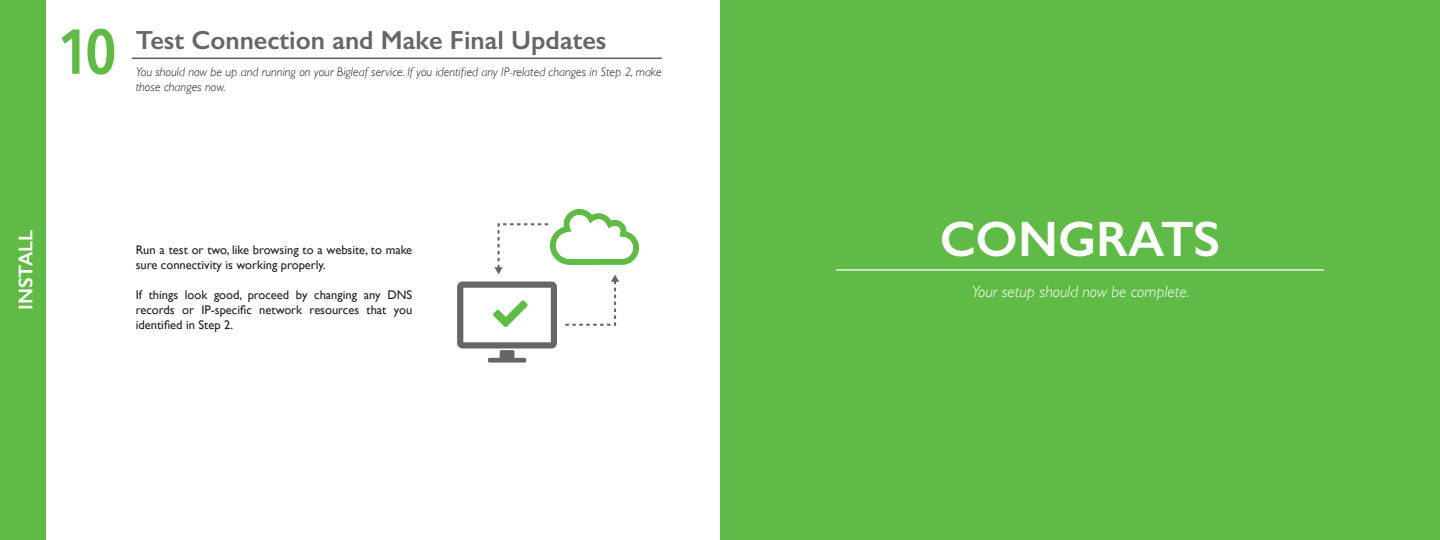
<style>
.page{position:relative;width:1440px;height:540px;background:#fff}
.page>*{position:absolute;margin:0;border:0;box-sizing:border-box;transform-origin:0 0}
.t1{font:600 62.5px "Avenir Next Condensed";color:#60bb46}
.t2{font:600 50px "Gill Sans";color:#fff}
.t3{font:600 26.25px "Gill Sans";color:#666}
.t4{font:600 20px "Gill Sans";color:#fff}
.t5{font:italic 300 16.25px "Gill Sans";color:#fff}
.t6{font:12.5px/15px "Gill Sans";color:#231f20}
.t7{font:italic 300 12.5px/15px "Gill Sans";color:#231f20}
</style>
<div class="page">
<div style="left:0;top:0;width:45px;height:540px;background:#60bb46"></div>
<div style="left:500px;top:350px;width:15px;height:9px;background:#656666;border-radius:2px"></div>
<div style="left:488px;top:358px;width:38px;height:5px;background:#656666"></div>
<svg style="left:457px;top:209px;width:182px;height:140px"></svg>
<div style="left:720px;top:0;width:720px;height:540px;background:#60bb46"></div>
<hr style="left:836px;top:269px;width:488px;height:2px;background:#fff">
<hr style="left:132px;top:58px;width:530px;height:1px;background:#666">
<p class="t1" style="left:58px;top:-2px;width:60px">10</p>
<p class="t3" style="left:136px;top:24px;width:472px">Test Connection and Make Final Updates</p>
<p class="t7" style="left:136px;top:64px;width:527px">You should now be up and running on your Bigleaf service. If you identified any IP-related changes in Step 2, make those changes now.</p>
<p class="t4" style="left:14px;top:310px;width:82px;rotate:-90deg">INSTALL</p>
<p class="t6" style="left:136px;top:242px;width:278px">Run a test or two, like browsing to a website, to make sure connectivity is working properly.</p>
<p class="t6" style="left:136px;top:287px;width:278px;text-align:justify">If things look good, proceed by changing any DNS records or IP-specific network resources that you identified in Step 2.</p>
<p class="t2" style="left:940px;top:209px;width:282px">CONGRATS</p>
<p class="t5" style="left:972px;top:282px;width:219px">Your setup should now be complete.</p>
</div>
